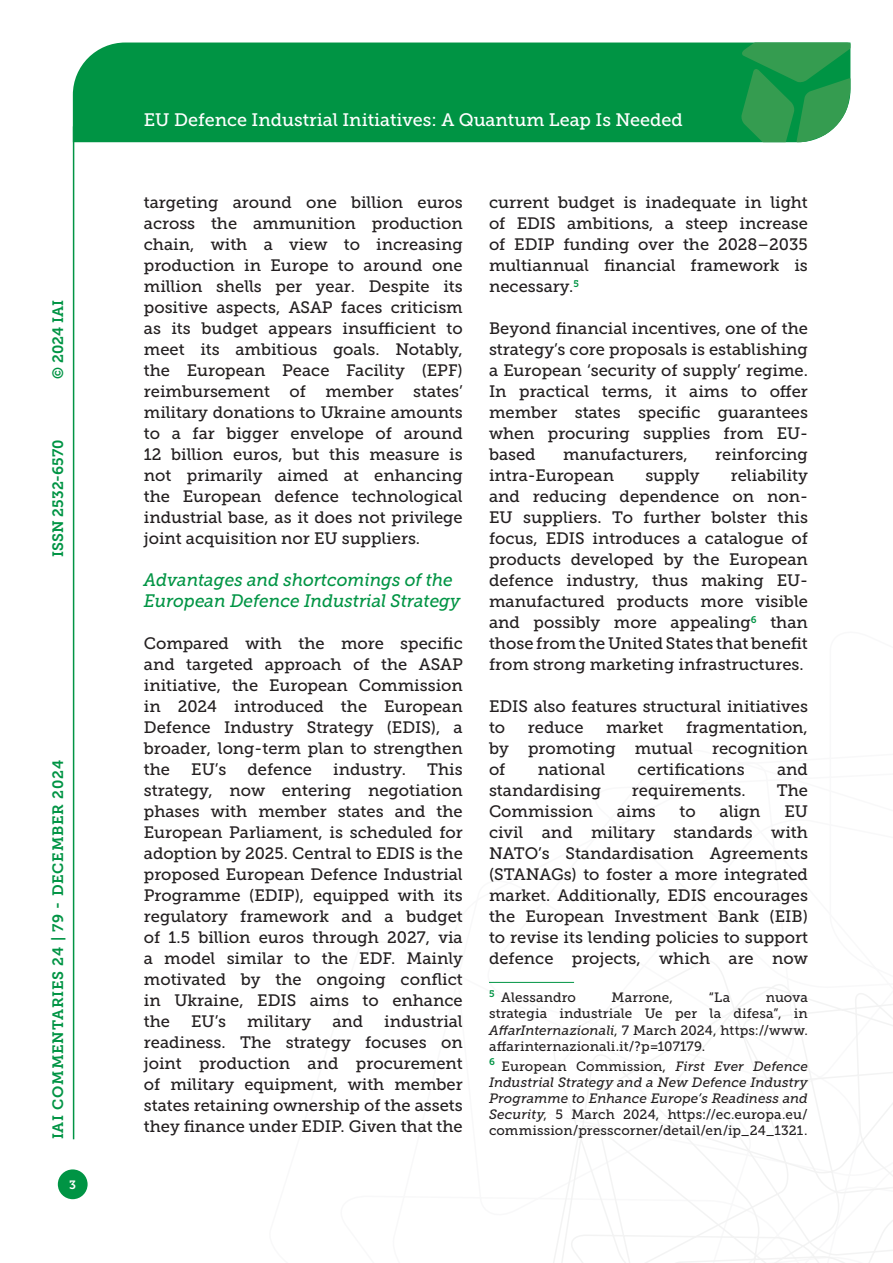
<style>
.page{position:relative;width:893px;height:1263px;background:#fff}
.page>*{position:absolute;margin:0;border:0;box-sizing:border-box;transform-origin:0 0}
.Titolo_paragrafo_2{font:italic 18px/21px "Museo Slab 500";color:#009444;scale:.96 1}
.t1{font:18px "Museo Slab 500";color:#fff}
.Testo{font:16.5px/21px "Museo Slab 500";color:#231f20;text-align:justify}
.t2{font:15px "Museo Slab 700";letter-spacing:.05em;color:#009444}
.t3{font:15px "Museo Slab 700";color:#009444}
.Nota{font:italic 13.5px/16.2px "Museo Slab 500";color:#231f20;text-align:justify}
.Nota-2{font:13.5px/16.2px "Museo Slab 500";letter-spacing:.01em;color:#231f20;text-align:justify}
.t4{font:12px "Museo Slab 700";color:#fff}
.s1{font-style:italic}
.s2{font-style:normal}
</style>
<div class="page">
<svg style="left:531px;top:960px;width:362px;height:303px"></svg>
<div style="left:73px;top:43px;width:668px;height:99px;background:#009444"></div>
<svg style="left:741px;top:43px;width:109px;height:99px;background:#319e55"></svg>
<div style="left:58px;top:1169px;width:30px;height:30px;background:#009444;border-radius:50%"></div>
<hr style="left:73px;top:126px;width:1px;height:1013px;background:#009444">
<hr style="left:489px;top:982px;width:85px;height:1px;background:#009444">
<p class="t2" style="left:50px;top:379px;width:80px;rotate:-90deg">© 2024 IAI</p>
<p class="t3" style="left:50px;top:557px;width:119px;rotate:-90deg">ISSN 2532-6570</p>
<p class="t2" style="left:50px;top:1139px;width:381px;rotate:-90deg">IAI COMMENTARIES 24 | 79 - DECEMBER 2024</p>
<p class="t4" style="left:69px;top:1178px;width:8px">3</p>
<p class="t1" style="left:144px;top:110px;width:540px">EU Defence Industrial Initiatives: A Quantum Leap Is Needed</p>
<p class="Testo" style="left:144px;top:192px;width:320px">targeting around one billion euros across the ammunition production chain, with a view to increasing production in Europe to around one million shells per year. Despite its positive aspects, ASAP faces criticism as its budget appears insufficient to meet its ambitious goals. Notably, the European Peace Facility (EPF) reimbursement of member states’ military donations to Ukraine amounts to a far bigger envelope of around 12 billion euros, but this measure is not primarily aimed at enhancing the European defence technological industrial base, as it does not privilege joint acquisition nor EU suppliers.</p>
<p class="Titolo_paragrafo_2" style="left:144px;top:569px;width:331px">Advantages and shortcomings of the<br>European Defence Industrial Strategy</p>
<p class="Testo" style="left:144px;top:633px;width:320px">Compared with the more specific and targeted approach of the ASAP initiative, the European Commission in 2024 introduced the European Defence Industry Strategy (EDIS), a broader, long-term plan to strengthen the</p>
<p class="Testo" style="left:191px;top:759px;width:37px">EU’s</p>
<p class="Testo" style="left:248px;top:759px;width:66px">defence</p>
<p class="Testo" style="left:333px;top:759px;width:74px">industry.</p>
<p class="Testo" style="left:144px;top:759px;width:320px;text-indent:283px">This strategy, now entering negotiation phases with member states and the European Parliament, is scheduled for adoption by 2025. Central to EDIS is the proposed European Defence Industrial Programme (EDIP), equipped with its regulatory framework and a budget of 1.5 billion euros through 2027, via a model similar to the EDF. Mainly motivated by the ongoing conflict in Ukraine, EDIS aims to enhance the</p>
<p class="Testo" style="left:191px;top:1011px;width:37px">EU’s</p>
<p class="Testo" style="left:247px;top:1011px;width:66px">military</p>
<p class="Testo" style="left:332px;top:1011px;width:32px">and</p>
<p class="Testo" style="left:144px;top:1011px;width:320px;text-indent:240px">industrial readiness. The strategy focuses on joint production and procurement of military equipment, with member states retaining ownership of the assets they finance under EDIP. Given that the</p>
<p class="Testo" style="left:489px;top:192px;width:320px">current budget is inadequate in light of EDIS ambitions, a steep increase of EDIP funding over the 2028–2035 multiannual financial framework is necessary.<sup>5</sup></p>
<p class="Testo" style="left:489px;top:318px;width:320px">Beyond financial incentives, one of the strategy’s core proposals is establishing a European ‘security of supply’ regime.<br>In practical terms, it aims to offer member states specific guarantees when procuring supplies from EU&shy;based</p>
<p class="Testo" style="left:563px;top:444px;width:126px">manufacturers,</p>
<p class="Testo" style="left:715px;top:444px;width:94px">reinforcing</p>
<p class="Testo" style="left:489px;top:465px;width:127px">intra-European</p>
<p class="Testo" style="left:645px;top:465px;width:56px">supply</p>
<p class="Testo" style="left:489px;top:465px;width:320px;text-indent:242px">reliability and reducing dependence on non-EU suppliers. To further bolster this focus, EDIS introduces a catalogue of products developed by the European defence industry, thus making EU&shy;manufactured products more visible and possibly more appealing<sup>6</sup> than those from the United States that benefit from strong marketing infrastructures.</p>
<p class="Testo" style="left:489px;top:696px;width:320px">EDIS also features structural initiatives to</p>
<p class="Testo" style="left:489px;top:717px;width:320px;text-indent:197px">fragmentation, by promoting mutual recognition of</p>
<p class="Testo" style="left:528px;top:717px;width:57px">reduce</p>
<p class="Testo" style="left:606px;top:717px;width:59px">market</p>
<p class="Testo" style="left:538px;top:759px;width:69px">national</p>
<p class="Testo" style="left:638px;top:759px;width:108px">certifications</p>
<p class="Testo" style="left:777px;top:759px;width:32px">and</p>
<p class="Testo" style="left:489px;top:780px;width:114px">standardising</p>
<p class="Testo" style="left:632px;top:780px;width:115px">requirements.</p>
<p class="Testo" style="left:777px;top:780px;width:33px">The</p>
<p class="Testo" style="left:489px;top:801px;width:106px">Commission</p>
<p class="Testo" style="left:617px;top:801px;width:41px">aims</p>
<p class="Testo" style="left:680px;top:801px;width:18px">to</p>
<p class="Testo" style="left:720px;top:801px;width:43px">align</p>
<p class="Testo" style="left:489px;top:801px;width:320px;text-indent:295px">EU civil and military standards with NATO’s Standardisation Agreements (STANAGs) to foster a more integrated market. Additionally, EDIS encourages the European Investment Bank (EIB) to revise its lending policies to support defence projects, which are now</p>
<p class="Nota-2" style="left:489px;top:989px;width:88px"><sup>5</sup> Alessandro</p>
<p class="Nota-2" style="left:612px;top:989px;width:63px">Marrone,</p>
<p class="Nota-2" style="left:709px;top:989px;width:23px">“La</p>
<p class="Nota-2" style="left:489px;top:989px;width:320px;text-indent:277px">nuova strategia industriale Ue per la difesa”, in <span class="s1">AffarInternazionali</span>, 7 March 2024, https://www. affarinternazionali.it/?p=107179.</p>
<p class="Nota" style="left:489px;top:1058px;width:320px"><sup>6</sup> <span class="s2">European Commission,</span> First Ever Defence Industrial Strategy and a New Defence Industry Programme to Enhance Europe’s Readiness and Security<span class="s2">, 5 March 2024, https://ec.europa.eu/ commission/presscorner/detail/en/ip_24_1321.</span></p>
</div>
